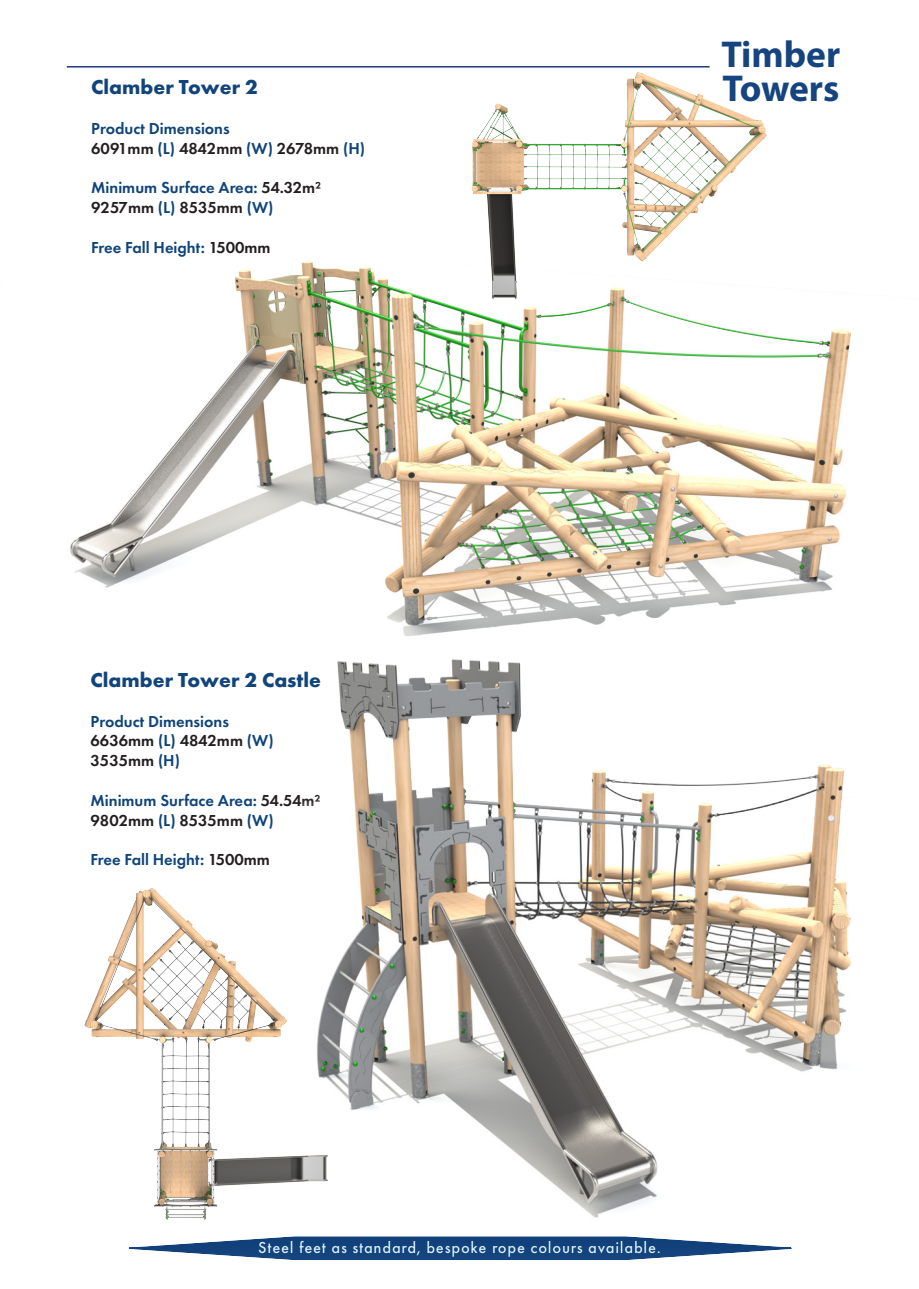
<style>
.page{position:relative;width:919px;height:1289px;background:#fff}
.page>*{position:absolute;margin:0;border:0;box-sizing:border-box;transform-origin:0 0}
.t1{font:700 37.5px/34.5px "Myriad Pro";color:#15447f}
.t2{font:700 21px "Futura PT";color:#12447c}
.t3{font:600 16.5px "Futura PT";color:#104479}
.t4{font:600 16.5px "Futura PT";color:#231f20}
.t5{font:500 16.5px "Futura PT";letter-spacing:.05em;color:#fff}
.s1{color:#104479}
.s2{color:#231f20}
</style>
<div class="page">
<img style="left:70px;top:261px;width:781px;height:375px">
<img style="left:360px;top:66px;width:444px;height:247px">
<hr style="left:67px;top:66px;width:642px;height:2px;background:#203b79">
<div style="left:120px;top:1235px;width:680px;height:28px;background:#c7e9f4;opacity:.75"></div>
<img style="left:337px;top:659px;width:514px;height:559px">
<img style="left:84px;top:775px;width:259px;height:488px">
<p class="t2" style="left:91px;top:74px;width:168px">Clamber Tower 2</p>
<p class="t3" style="left:91px;top:118px;width:140px">Product Dimensions</p>
<p class="t4" style="left:91px;top:138px;width:275px">6091mm <span class="s1">(L)</span> 4842mm <span class="s1">(W)</span> 2678mm <span class="s1">(H)</span></p>
<p class="t3" style="left:91px;top:177px;width:232px">Minimum Surface Area: <span class="s2">54.32m²</span></p>
<p class="t4" style="left:91px;top:197px;width:184px">9257mm <span class="s1">(L)</span> 8535mm <span class="s1">(W)</span></p>
<p class="t3" style="left:91px;top:237px;width:181px">Free Fall Height: <span class="s2">1500mm</span></p>
<h1 class="t1" style="left:721px;top:36px;width:120px">Timber<br>Towers</h1>
<p class="t2" style="left:91px;top:666px;width:232px">Clamber Tower 2 Castle</p>
<p class="t3" style="left:91px;top:710px;width:140px">Product Dimensions</p>
<p class="t4" style="left:91px;top:730px;width:184px">6636mm <span class="s1">(L)</span> 4842mm <span class="s1">(W)</span></p>
<p class="t4" style="left:91px;top:750px;width:91px">3535mm <span class="s1">(H)</span></p>
<p class="t3" style="left:91px;top:790px;width:231px">Minimum Surface Area: <span class="s2">54.54m²</span></p>
<p class="t4" style="left:91px;top:809px;width:184px">9802mm <span class="s1">(L)</span> 8535mm <span class="s1">(W)</span></p>
<p class="t3" style="left:91px;top:849px;width:181px">Free Fall Height: <span class="s2">1500mm</span></p>
<p class="t5" style="left:258px;top:1237px;width:404px">Steel feet as standard, bespoke rope colours available.</p>
</div>
